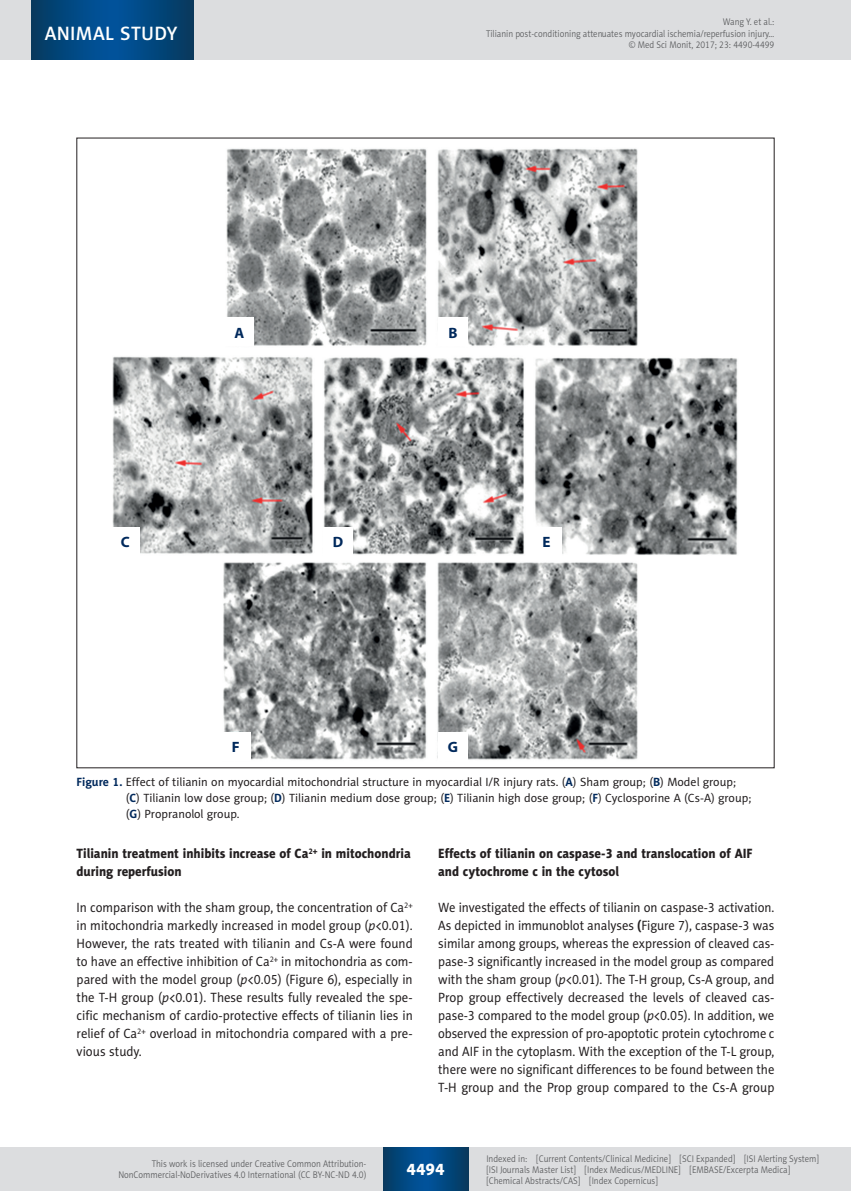
<style>
.page{position:relative;width:851px;height:1191px;background:#fff}
.page>*{position:absolute;margin:0;border:0;box-sizing:border-box;transform-origin:0 0}
.t1{font:19.5px "Naomi Sans EFN Medium";letter-spacing:.015em;color:#fff}
.t2{font:16.5px "Naomi Sans EFN Heavy";color:#fff}
.t3{font:700 15px "Myriad Pro";color:#00295c}
.MSM_Body{font:13.5px/18px "Naomi Sans EFN";color:#231f20;text-align:justify;scale:.94 1}
.MSM_Body-2{font:13.5px/18px "Naomi Sans EFN";color:#231f20;text-align:justify;scale:.95 1}
.MSM_Headline_2{font:13.5px/18px "Naomi Sans EFN Heavy";color:#231f20;scale:.95 1}
.MSM_Rycina_tytul{font:12px/15.8px "Naomi Sans EFN";color:#231f20}
.t4{font:9.75px/11.2px "Naomi Sans EFN Light";color:#57585a;text-align:right;scale:.9 1}
.s1{font-weight:700;color:#00295c}
.s2{font-style:italic}
.s3{font-weight:700}
</style>
<div class="page">
<img style="left:112px;top:148px;width:626px;height:612px">
<div style="left:225px;top:318px;width:29px;height:28px;background:#fff"></div>
<div style="left:111px;top:527px;width:29px;height:28px;background:#fff"></div>
<div style="left:323px;top:527px;width:29px;height:28px;background:#fff"></div>
<div style="left:531px;top:527px;width:30px;height:28px;background:#fff"></div>
<div style="left:221px;top:732px;width:29px;height:28px;background:#fff"></div>
<div style="left:438px;top:732px;width:29px;height:28px;background:#fff"></div>
<div style="left:438px;top:318px;width:29px;height:28px;background:#fff"></div>
<div style="left:0;top:1148px;width:850px;height:43px;background:#dcdddf"></div>
<svg style="left:383px;top:1147px;width:85px;height:43px;background:#02477e"></svg>
<div style="left:0;top:0;width:850px;height:60px;background:#dcdddf"></div>
<hr style="left:850px;top:0;width:1px;height:60px;background:#dcdddf">
<svg style="left:32px;top:0;width:161px;height:60px;background:#02477f"></svg>
<h1 class="t1" style="left:45px;top:22px;width:134px">ANIMAL STUDY</h1>
<p class="t3" style="left:234px;top:323px;width:11px">A</p>
<p class="t4" style="left:486px;top:16px;width:322px">Wang Y. et al.:<br>Tilianin post-conditioning attenuates myocardial ischemia/reperfusion injury… © Med Sci Monit, 2017; 23: 4490-4499</p>
<p class="t3" style="left:448px;top:323px;width:11px">B</p>
<p class="t3" style="left:121px;top:532px;width:10px">C</p>
<p class="t3" style="left:333px;top:532px;width:12px">D</p>
<p class="t3" style="left:542px;top:532px;width:10px">E</p>
<p class="t3" style="left:232px;top:737px;width:9px">F</p>
<p class="t3" style="left:448px;top:737px;width:12px">G</p>
<p class="MSM_Rycina_tytul" style="left:126px;top:774px;width:627px;text-indent:-49px"><span class="s1">Figure 1.</span> Effect of tilianin on myocardial mitochondrial structure in myocardial I/R injury rats. (<span class="s1">A</span>) Sham group; (<span class="s1">B</span>) Model group; (<span class="s1">C</span>) Tilianin low dose group; (<span class="s1">D</span>) Tilianin medium dose group; (<span class="s1">E</span>) Tilianin high dose group; (<span class="s1">F</span>) Cyclosporine A (Cs-A) group; (<span class="s1">G</span>) Propranolol group.</p>
<p class="MSM_Headline_2" style="left:77px;top:844px;width:353px">Tilianin treatment inhibits increase of Ca<sup>2+</sup> in mitochondria during reperfusion</p>
<p class="MSM_Body-2" style="left:77px;top:898px;width:355px">In comparison with the sham group, the concentration of Ca<sup>2+ </sup>in mitochondria markedly increased in model group (<span class="s2">p</span>&lt;0.01).<br>However, the rats treated with tilianin and Cs-A were found to have an effective inhibition of Ca<sup>2+</sup> in mitochondria as com&shy;pared with the model group (<span class="s2">p</span>&lt;0.05) (Figure 6), especially in the T-H group (<span class="s2">p</span>&lt;0.01). These results fully revealed the spe&shy;cific mechanism of cardio-protective effects of tilianin lies in relief of Ca<sup>2+</sup> overload in mitochondria compared with a pre&shy;vious study.</p>
<p class="MSM_Headline_2" style="left:438px;top:844px;width:332px">Effects of tilianin on caspase-3 and translocation of AIF and cytochrome c in the cytosol</p>
<p class="MSM_Body" style="left:438px;top:898px;width:359px">We investigated the effects of tilianin on caspase-3 activation.<br>As depicted in immunoblot analyses <span class="s3">(</span>Figure 7), caspase-3 was similar among groups, whereas the expression of cleaved cas&shy;pase-3 significantly increased in the model group as compared with the sham group (<span class="s2">p</span>&lt;0.01). The T-H group, Cs-A group, and Prop group effectively decreased the levels of cleaved cas&shy;pase-3 compared to the model group (<span class="s2">p</span>&lt;0.05). In addition, we observed the expression of pro-apoptotic protein cytochrome c and AIF in the cytoplasm. With the exception of the T-L group, there were no significant differences to be found between the T-H group and the Prop group compared to the Cs-A group</p>
<p class="t4" style="left:118px;top:1158px;width:277px">This work is licensed under Creative Common Attribution-<br>NonCommercial-NoDerivatives 4.0 International (CC BY-NC-ND 4.0)</p>
<p class="t2" style="left:406px;top:1159px;width:40px">4494</p>
<p class="t4" style="left:486px;top:1152px;width:371px;text-align:left">Indexed in: [Current Contents/Clinical Medicine] [SCI Expanded] [ISI Alerting System] [ISI Journals Master List] [Index Medicus/MEDLINE] [EMBASE/Excerpta Medica] [Chemical Abstracts/CAS] [Index Copernicus]</p>
</div>
